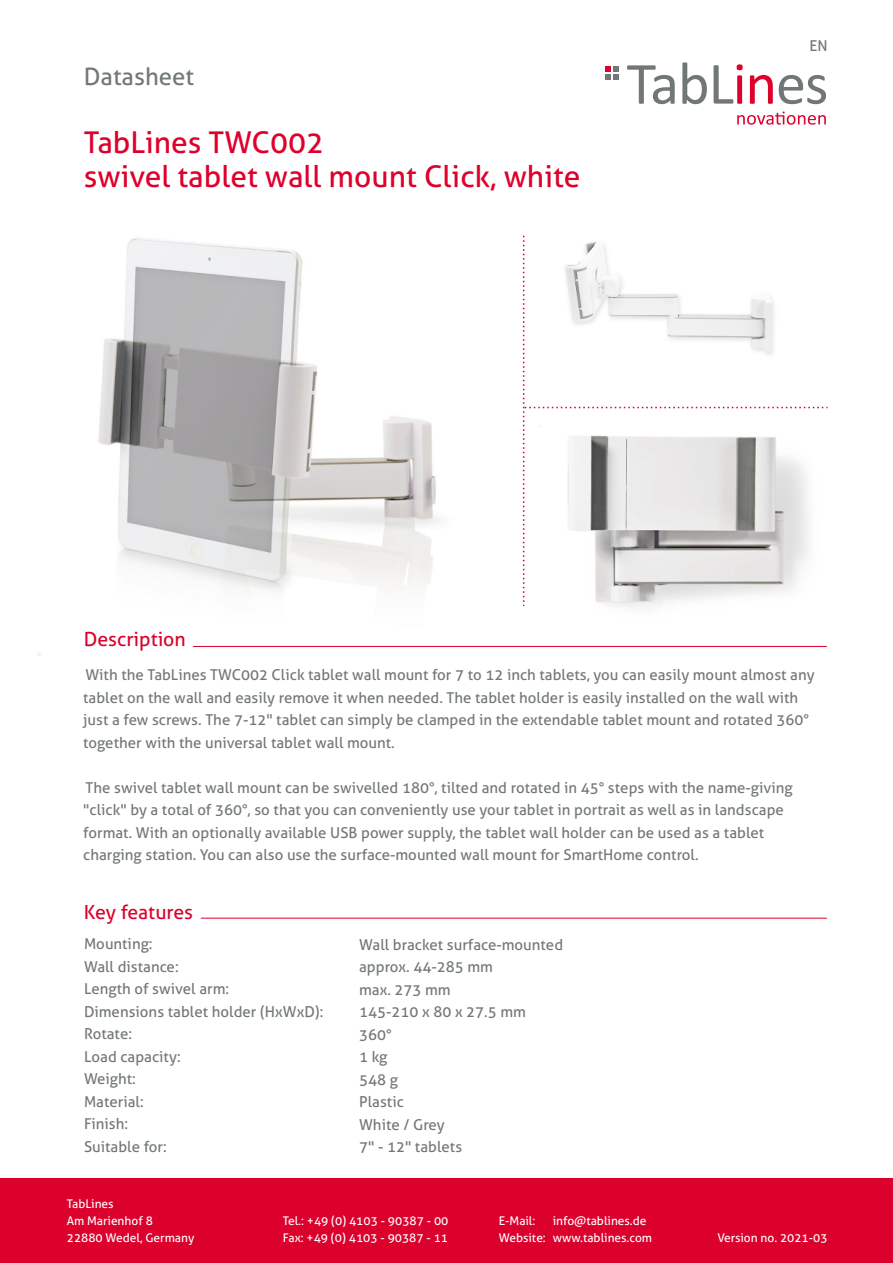
<style>
.page{position:relative;width:893px;height:1263px;background:#fff}
.page>*{position:absolute;margin:0;border:0;box-sizing:border-box;transform-origin:0 0}
.t1{font:30px/34px "Aller";color:#dd012c}
.t2{font:24px "Aller";color:#727777}
.t3{font:19.5px "Aller";color:#dc012c}
.t4{font:15px/22.5px "Aller";color:#727777}
.t5{font:12px/17px "Aller";color:#fff}
</style>
<div class="page">
<svg style="left:627px;top:65px;width:48px;height:39px"></svg>
<svg style="left:682px;top:62px;width:25px;height:42px"></svg>
<svg style="left:714px;top:64px;width:29px;height:40px"></svg>
<svg style="left:750px;top:75px;width:23px;height:29px"></svg>
<svg style="left:779px;top:75px;width:47px;height:29px"></svg>
<svg style="left:605px;top:66px;width:14px;height:14px"></svg>
<svg style="left:737px;top:112px;width:89px;height:13px"></svg>
<div style="left:0;top:1178px;width:893px;height:85px;background:#dc012c"></div>
<svg style="left:523px;top:236px;width:304px;height:370px"></svg>
<img style="left:38px;top:238px;width:459px;height:418px">
<hr style="left:193px;top:646px;width:634px;height:1px;background:#dc012c">
<hr style="left:201px;top:918px;width:626px;height:1px;background:#dc012c">
<h2 class="t2" style="left:84px;top:63px;width:112px">Datasheet</h2>
<h1 class="t1" style="left:84px;top:126px;width:498px">TabLines TWC002<br>swivel tablet wall mount Click, white</h1>
<h3 class="t3" style="left:84px;top:628px;width:104px">Description</h3>
<p class="t4" style="left:809px;top:35px;width:20px">EN</p>
<p class="t4" style="left:83px;top:664px;width:733px">With the TabLines TWC002 Click tablet wall mount for 7 to 12 inch tablets, you can easily mount almost any tablet on the wall and easily remove it when needed. The tablet holder is easily installed on the wall with just a few screws. The 7-12" tablet can simply be clamped in the extendable tablet mount and rotated 360° together with the universal tablet wall mount.</p>
<p class="t4" style="left:83px;top:776px;width:711px">The swivel tablet wall mount can be swivelled 180°, tilted and rotated in 45° steps with the name-giving "click" by a total of 360°, so that you can conveniently use your tablet in portrait as well as in landscape format. With an optionally available USB power supply, the tablet wall holder can be used as a tablet charging station. You can also use the surface-mounted wall mount for SmartHome control.</p>
<h3 class="t3" style="left:84px;top:900px;width:111px">Key features</h3>
<p class="t4" style="left:84px;top:933px;width:241px">Mounting:<br>Wall distance:<br>Length of swivel arm:<br>Dimensions tablet holder (HxWxD):<br>Rotate:<br>Load capacity:<br>Weight:<br>Material:<br>Finish:<br>Suitable for:</p>
<p class="t4" style="left:359px;top:933px;width:205px">Wall bracket surface-mounted approx. 44-285 mm<br>max. 273 mm<br>145-210 x 80 x 27.5 mm<br>360°<br>1 kg<br>548 g<br>Plastic<br>White / Grey<br>7" - 12" tablets</p>
<p class="t5" style="left:67px;top:1195px;width:88px">TabLines<br>Am Marienhof 8</p>
<p class="t5" style="left:283px;top:1212px;width:167px">Tel.: +49 (0) 4103 - 90387 - 00</p>
<p class="t5" style="left:499px;top:1212px;width:38px">E-Mail:</p>
<p class="t5" style="left:553px;top:1212px;width:95px">info@tablines.de</p>
<p class="t5" style="left:67px;top:1229px;width:129px">22880 Wedel, Germany</p>
<p class="t5" style="left:283px;top:1229px;width:167px">Fax: +49 (0) 4103 - 90387 - 11</p>
<p class="t5" style="left:499px;top:1229px;width:155px">Website: www.tablines.com</p>
<p class="t5" style="left:717px;top:1229px;width:112px">Version no. 2021-03</p>
<p class="t5" style="left:758px;top:1229px;width:18px">snr</p>
<p class="t5" style="left:802px;top:1229px;width:27px">0 12</p>
</div>
